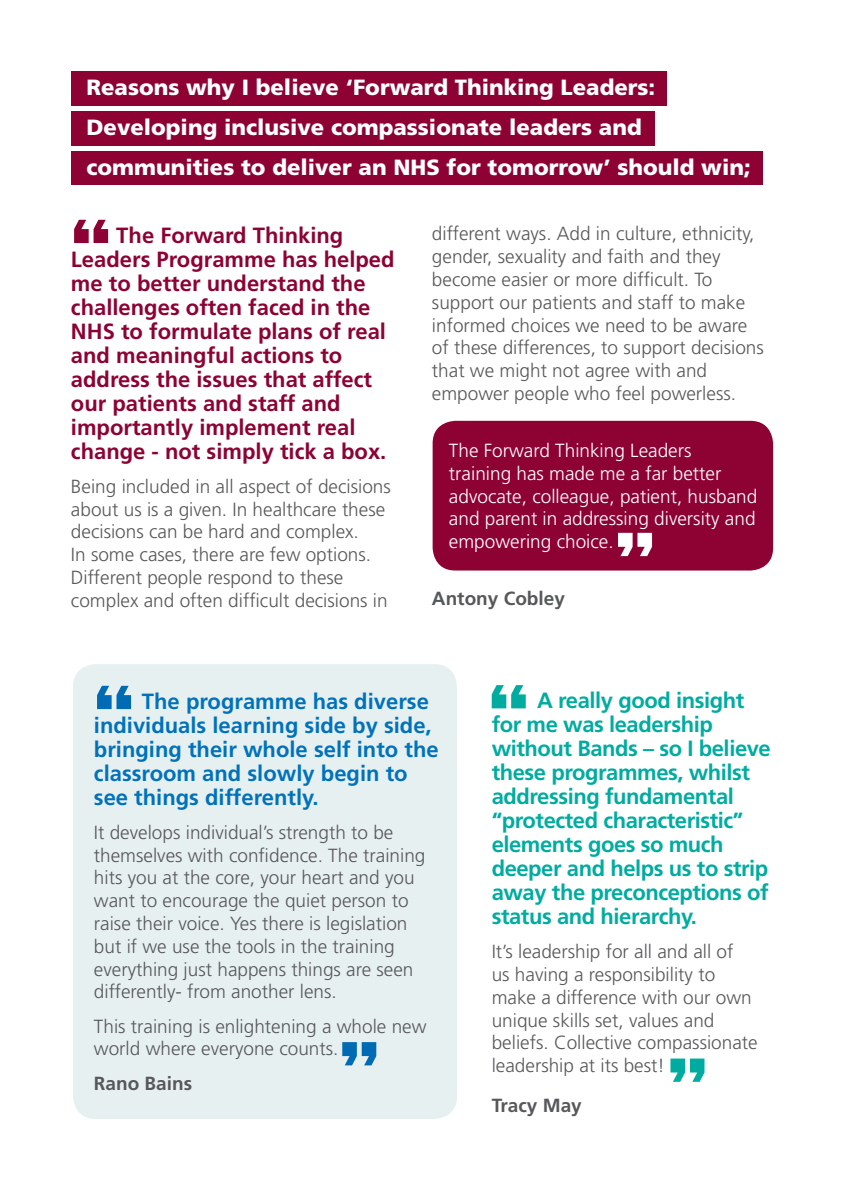
<style>
.page{position:relative;width:842px;height:1191px;background:#fff}
.page>*{position:absolute;margin:0;border:0;box-sizing:border-box;transform-origin:0 0}
.t1{font:700 22px/24px "Frutiger";color:#8d0233}
.t2{font:700 22px/24px "Frutiger";letter-spacing:-.02em;color:#00aca0}
.t3{font:900 22px/40px "Frutiger";color:#fff}
.t4{font:700 22px/24px "Frutiger";color:#0072bc}
.t5{font:300 19px/22.8px "Frutiger";color:#57585a}
.t6{font:300 19px/22.8px "Frutiger";color:#fff}
.t7{font:700 19px "Frutiger";color:#57585a}
</style>
<div class="page">
<div style="left:433px;top:421px;width:340px;height:149px;background:#8d0233;border-radius:23px"></div>
<div style="left:73px;top:664px;width:384px;height:455px;background:#e7f0f1;border-radius:23px"></div>
<div style="left:71px;top:71px;width:595px;height:35px;background:#8d0233"></div>
<div style="left:71px;top:111px;width:584px;height:35px;background:#8d0233"></div>
<div style="left:71px;top:151px;width:692px;height:34px;background:#8d0233"></div>
<svg style="left:74px;top:220px;width:34px;height:23px"></svg>
<svg style="left:618px;top:533px;width:34px;height:23px"></svg>
<svg style="left:342px;top:1042px;width:34px;height:23px"></svg>
<svg style="left:97px;top:686px;width:34px;height:23px"></svg>
<svg style="left:492px;top:685px;width:34px;height:23px"></svg>
<svg style="left:670px;top:1058px;width:34px;height:23px"></svg>
<p class="t3" style="left:86px;top:67px;width:666px">Reasons why I believe ‘Forward Thinking Leaders:<br>Developing inclusive compassionate leaders and communities to deliver an NHS for tomorrow’ should win;</p>
<p class="t1" style="left:71px;top:223px;width:325px;text-indent:45px">The Forward Thinking<br>Leaders Programme has helped me to better understand the challenges often faced in the<br>NHS to formulate plans of real and meaningful actions to address the issues that affect our patients and staff and importantly implement real change - not simply tick a box.</p>
<p class="t5" style="left:71px;top:475px;width:321px">Being included in all aspect of decisions about us is a given. In healthcare these decisions can be hard and complex.<br>In some cases, there are few options.<br>Different people respond to these complex and often difficult decisions in</p>
<p class="t5" style="left:432px;top:222px;width:333px">different ways. Add in culture, ethnicity, gender, sexuality and faith and they become easier or more difficult. To support our patients and staff to make informed choices we need to be aware of these differences, to support decisions that we might not agree with and empower people who feel powerless.</p>
<p class="t6" style="left:449px;top:439px;width:310px">The Forward Thinking Leaders training has made me a far better advocate, colleague, patient, husband and parent in addressing diversity and empowering choice.</p>
<p class="t7" style="left:432px;top:587px;width:135px">Antony Cobley</p>
<p class="t4" style="left:94px;top:689px;width:346px;text-indent:48px">The programme has diverse individuals learning side by side, bringing their whole self into the classroom and slowly begin to see things differently.</p>
<p class="t5" style="left:94px;top:820px;width:333px">It develops individual’s strength to be themselves with confidence. The training hits you at the core, your heart and you want to encourage the quiet person to raise their voice. Yes there is legislation but if we use the tools in the training everything just happens things are seen differently- from another lens.</p>
<p class="t5" style="left:94px;top:1014px;width:334px">This training is enlightening a whole new world where everyone counts.</p>
<p class="t7" style="left:94px;top:1071px;width:100px">Rano Bains</p>
<p class="t2" style="left:492px;top:688px;width:281px;text-indent:45px">A really good insight for me was leadership without Bands – so I believe these programmes, whilst addressing fundamental “protected characteristic” elements goes so much deeper and helps us to strip away the preconceptions of status and hierarchy.</p>
<p class="t5" style="left:492px;top:940px;width:268px">It’s leadership for all and all of<br>us having a responsibility to make a difference with our own unique skills set, values and beliefs. Collective compassionate leadership at its best!</p>
<p class="t7" style="left:492px;top:1094px;width:92px">Tracy May</p>
</div>
